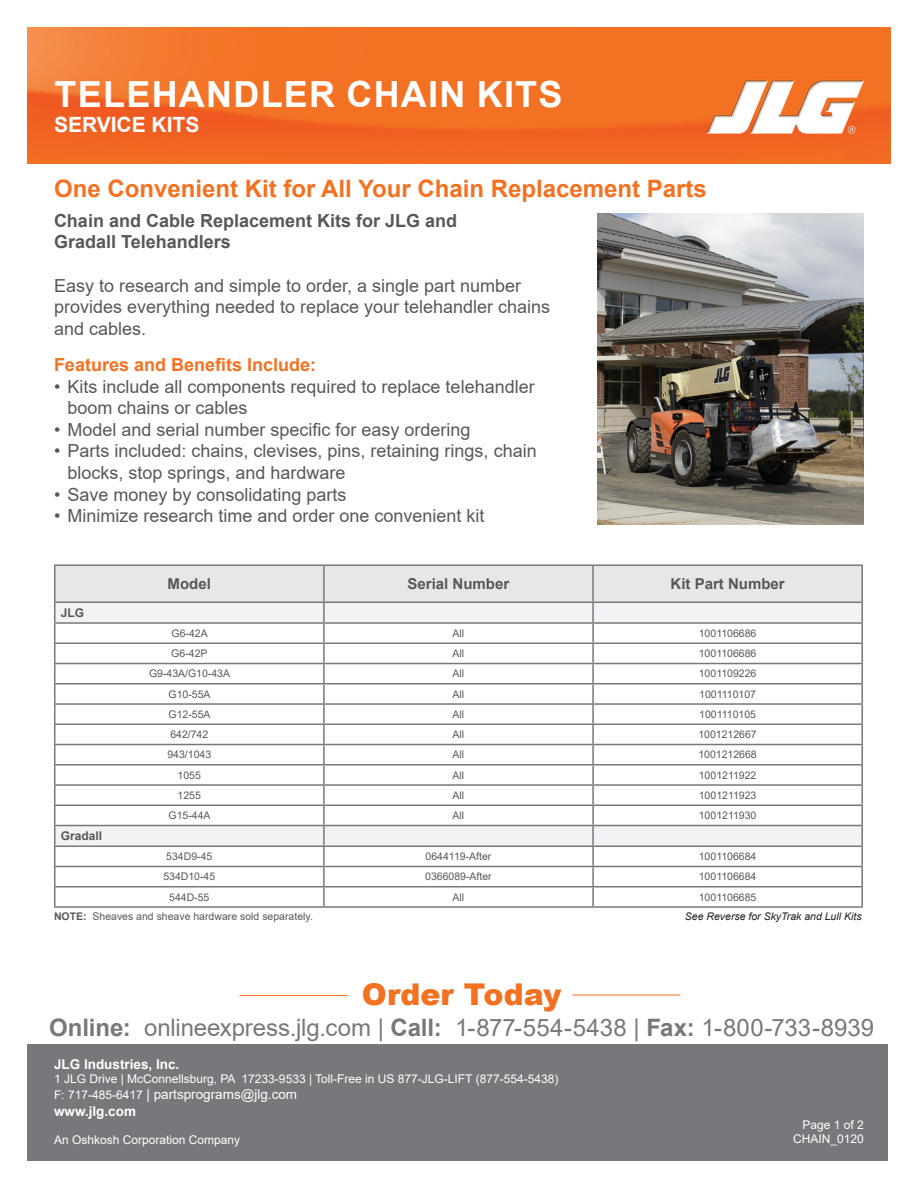
<style>
.page{position:relative;width:918px;height:1188px;background:#fff}
.page>*{position:absolute;margin:0;border:0;box-sizing:border-box;transform-origin:0 0}
.t1{font:700 36px "Arial";letter-spacing:.035em;color:#fff}
.jlg-COLOR_text{font:900 30px "Arial";color:#f37121}
.jlg-COLOR_text-2{font:24px "Arial";letter-spacing:-.005em;color:#76787b}
.t2{font:700 24px "Arial";color:#f37121}
.t3{font:700 21px "Arial";color:#fff}
.t4{font:18px/21.6px "Arial";color:#57585a}
.t5{font:700 18px "Arial";color:#57585a}
.Bullets{font:700 18px "Arial";color:#f37121}
.t6{font:700 15px "Arial";color:#57585a}
.t7{font:13.5px "Arial";color:#fff}
.t8{font:700 13.5px "Arial";color:#fff}
.t9{font:12px "Arial";color:#fff}
.t10{font:700 12px "Arial";color:#57585a}
.Bullets-2{font:10.5px "Arial";color:#57585a}
.t11{font:italic 10.5px "Arial";color:#231f20}
.s1{font-weight:700}
.s2{font-size:12px}
</style>
<div class="page">
<img style="left:27px;top:27px;width:864px;height:136px">
<hr style="left:572px;top:995px;width:108px;height:1px;background:#f37121">
<hr style="left:239px;top:995px;width:108px;height:1px;background:#f37121">
<div style="left:27px;top:1044px;width:861px;height:117px;background:#76787b"></div>
<hr style="left:54px;top:564px;width:270px;height:2px;background:#76787b">
<hr style="left:324px;top:564px;width:269px;height:2px;background:#76787b">
<hr style="left:593px;top:564px;width:270px;height:2px;background:#76787b">
<hr style="left:593px;top:906px;width:270px;height:2px;background:#76787b">
<svg style="left:54px;top:566px;width:809px;height:340px"></svg>
<hr style="left:54px;top:906px;width:270px;height:2px;background:#76787b">
<hr style="left:324px;top:906px;width:269px;height:2px;background:#76787b">
<img style="left:597px;top:214px;width:267px;height:310px">
<p class="t1" style="left:55px;top:69px;width:509px">TELEHANDLER CHAIN KITS</p>
<p class="t3" style="left:54px;top:110px;width:147px">SERVICE KITS</p>
<p class="t2" style="left:54px;top:171px;width:654px">One Convenient Kit for All Your Chain Replacement Parts</p>
<p class="t5" style="left:54px;top:208px;width:405px">Chain and Cable Replacement Kits for JLG and</p>
<p class="t5" style="left:54px;top:229px;width:178px">Gradall Telehandlers</p>
<p class="t4" style="left:54px;top:274px;width:498px">Easy to research and simple to order, a single part number provides everything needed to replace your telehandler chains and cables.</p>
<p class="Bullets" style="left:54px;top:352px;width:264px">Features and Benefits Include:</p>
<p class="t4" style="left:68px;top:375px;width:469px;text-indent:-14px">• Kits include all components required to replace telehandler boom chains or cables</p>
<p class="t4" style="left:54px;top:419px;width:418px">• Model and serial number specific for easy ordering</p>
<p class="t4" style="left:68px;top:440px;width:471px;text-indent:-14px">• Parts included: chains, clevises, pins, retaining rings, chain blocks, stop springs, and hardware</p>
<p class="t4" style="left:54px;top:483px;width:294px">• Save money by consolidating parts</p>
<p class="t4" style="left:54px;top:505px;width:432px">• Minimize research time and order one convenient kit</p>
<p class="t10" style="left:61px;top:604px;width:25px">JLG</p>
<p class="t10" style="left:61px;top:828px;width:43px">Gradall</p>
<p class="t6" style="left:168px;top:573px;width:45px">Model</p>
<p class="t6" style="left:408px;top:573px;width:103px">Serial Number</p>
<p class="t6" style="left:671px;top:573px;width:116px">Kit Part Number</p>
<p class="Bullets-2" style="left:172px;top:626px;width:38px">G6-42A</p>
<p class="Bullets-2" style="left:453px;top:626px;width:13px">All</p>
<p class="Bullets-2" style="left:699px;top:626px;width:59px">1001106686</p>
<p class="Bullets-2" style="left:171px;top:646px;width:38px">G6-42P</p>
<p class="Bullets-2" style="left:453px;top:646px;width:13px">All</p>
<p class="Bullets-2" style="left:699px;top:646px;width:59px">1001106686</p>
<p class="Bullets-2" style="left:149px;top:667px;width:83px">G9-43A/G10-43A</p>
<p class="Bullets-2" style="left:453px;top:667px;width:13px">All</p>
<p class="Bullets-2" style="left:699px;top:667px;width:59px">1001109226</p>
<p class="Bullets-2" style="left:169px;top:687px;width:44px">G10-55A</p>
<p class="Bullets-2" style="left:453px;top:687px;width:13px">All</p>
<p class="Bullets-2" style="left:699px;top:687px;width:58px">1001110107</p>
<p class="Bullets-2" style="left:169px;top:707px;width:44px">G12-55A</p>
<p class="Bullets-2" style="left:453px;top:707px;width:13px">All</p>
<p class="Bullets-2" style="left:699px;top:707px;width:58px">1001110105</p>
<p class="Bullets-2" style="left:170px;top:727px;width:39px">642/742</p>
<p class="Bullets-2" style="left:453px;top:727px;width:13px">All</p>
<p class="Bullets-2" style="left:698px;top:727px;width:60px">1001212667</p>
<p class="Bullets-2" style="left:167px;top:748px;width:45px">943/1043</p>
<p class="Bullets-2" style="left:453px;top:748px;width:13px">All</p>
<p class="Bullets-2" style="left:698px;top:748px;width:60px">1001212668</p>
<p class="Bullets-2" style="left:178px;top:768px;width:25px">1055</p>
<p class="Bullets-2" style="left:453px;top:768px;width:13px">All</p>
<p class="Bullets-2" style="left:699px;top:768px;width:59px">1001211922</p>
<p class="Bullets-2" style="left:178px;top:788px;width:25px">1255</p>
<p class="Bullets-2" style="left:453px;top:788px;width:13px">All</p>
<p class="Bullets-2" style="left:699px;top:788px;width:59px">1001211923</p>
<p class="Bullets-2" style="left:169px;top:808px;width:44px">G15-44A</p>
<p class="Bullets-2" style="left:453px;top:808px;width:13px">All</p>
<p class="Bullets-2" style="left:699px;top:808px;width:59px">1001211930</p>
<p class="Bullets-2" style="left:166px;top:849px;width:48px">534D9-45</p>
<p class="Bullets-2" style="left:426px;top:849px;width:67px">0644119-After</p>
<p class="Bullets-2" style="left:699px;top:849px;width:59px">1001106684</p>
<p class="Bullets-2" style="left:163px;top:870px;width:53px">534D10-45</p>
<p class="Bullets-2" style="left:425px;top:870px;width:68px">0366089-After</p>
<p class="Bullets-2" style="left:699px;top:870px;width:59px">1001106684</p>
<p class="Bullets-2" style="left:169px;top:890px;width:42px">544D-55</p>
<p class="Bullets-2" style="left:453px;top:890px;width:13px">All</p>
<p class="Bullets-2" style="left:699px;top:890px;width:59px">1001106685</p>
<p class="Bullets-2" style="left:54px;top:909px;width:260px"><span class="s1">NOTE:</span> Sheaves and sheave hardware sold separately.</p>
<p class="t11" style="left:685px;top:909px;width:178px">See Reverse for SkyTrak and Lull Kits</p>
<p class="jlg-COLOR_text" style="left:362px;top:973px;width:201px">Order Today</p>
<p class="jlg-COLOR_text-2" style="left:49px;top:1011px;width:827px"><span class="s1">Online:</span> onlineexpress.jlg.com | <span class="s1">Call:</span> 1-877-554-5438 | <span class="s1">Fax:</span> 1-800-733-8939</p>
<p class="t8" style="left:54px;top:1055px;width:127px">JLG Industries, Inc.</p>
<p class="t9" style="left:54px;top:1071px;width:506px">1 JLG Drive | McConnellsburg, PA 17233-9533 | Toll-Free in US 877-JLG-LIFT (877-554-5438)</p>
<p class="t7" style="left:54px;top:1085px;width:245px"><span class="s2">F: 717-485-6417</span> | partsprograms@jlg.com</p>
<p class="t8" style="left:54px;top:1101px;width:84px">www.jlg.com</p>
<p class="t9" style="left:54px;top:1132px;width:188px">An Oshkosh Corporation Company</p>
<p class="t9" style="left:793px;top:1131px;width:72px">CHAIN_0120</p>
<p class="t9" style="left:803px;top:1116px;width:63px">Page 1 of 2</p>
</div>
